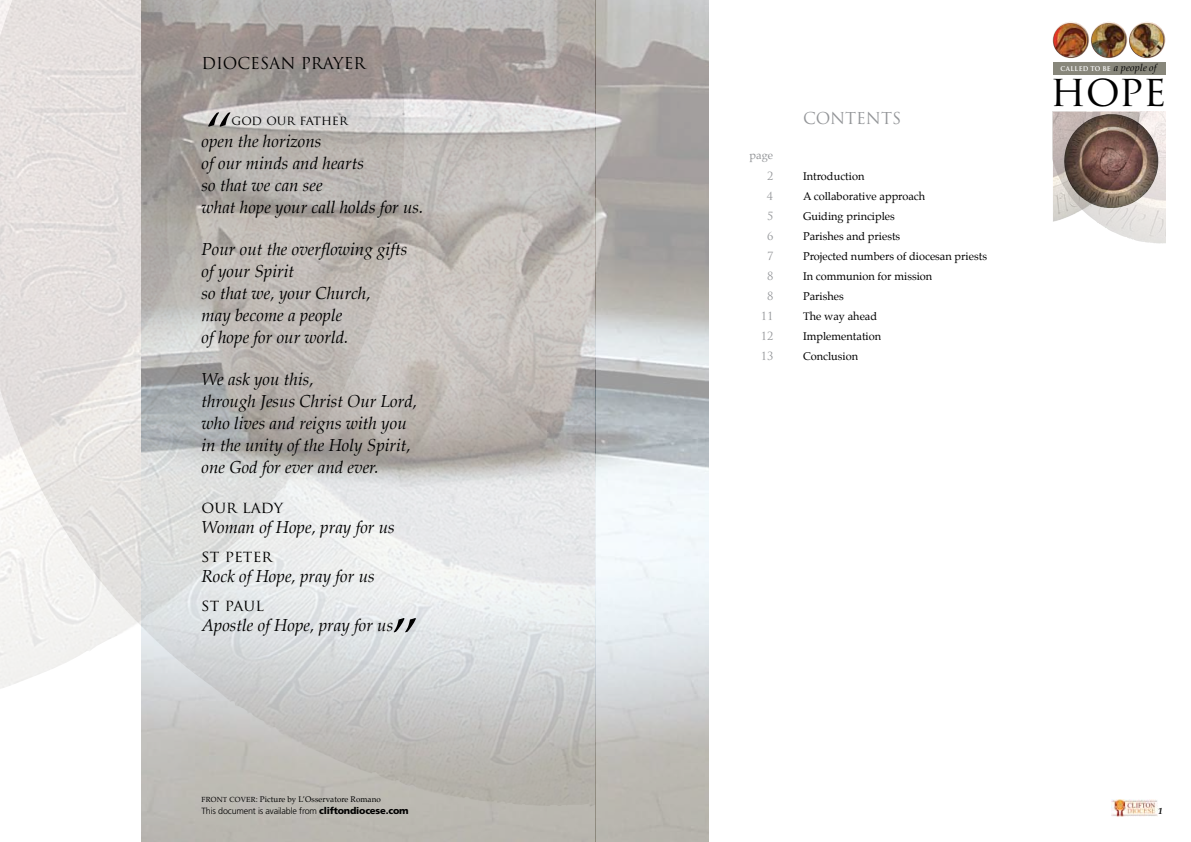
<style>
.page{position:relative;width:1191px;height:842px;background:#fff}
.page>*{position:absolute;margin:0;border:0;box-sizing:border-box;transform-origin:0 0}
.t1{font:italic 60px "Palatino";color:#000}
.t2{font:42.5px "Trajan Pro";color:#000}
.t3{font:italic 17px/22px "Palatino";color:#000}
.t4{font:16px "Trajan Pro";color:#000}
.t5{font:16px "Trajan Pro";color:#939598}
.t6{font:13px "Trajan Pro";color:#000}
.t7{font:11px "Palatino";color:#000}
.t8{font:11px "Trajan Pro";color:#939598}
.t9{font:11px "Palatino";color:#939598}
.t10{font:300 9px "Frutiger";letter-spacing:-.02em;color:#000}
.t11{font:italic 700 9px "Palatino";color:#000}
.t12{font:8px "Palatino";letter-spacing:.01em;color:#000}
.t13{font:700 7.5px "Trajan Pro";letter-spacing:.05em;color:#fff;scale:.9 1}
.s1{font-size:7.2px}
.s2{font-weight:900;font-size:9.5px}
.s3{font-family:"Palatino";font-weight:400;font-style:italic;font-size:10px;color:#000}
</style>
<div class="page">
<img style="left:0;top:0;width:142px;height:807px">
<img style="left:142px;top:0;width:567px;height:842px">
<img style="left:1111px;top:799px;width:46px;height:17px">
<div style="left:1053px;top:62px;width:112px;height:13px;background:#88877b"></div>
<img style="left:1053px;top:112px;width:112px;height:131px">
<img style="left:1061px;top:114px;width:100px;height:94px">
<img style="left:1129px;top:22px;width:36px;height:36px;border-radius:18px">
<img style="left:1129px;top:23px;width:34px;height:34px;border-radius:17px">
<img style="left:1052px;top:22px;width:37px;height:36px;border-radius:18px">
<img style="left:1053px;top:23px;width:34px;height:34px;border-radius:17px">
<img style="left:1090px;top:22px;width:37px;height:36px;border-radius:18px">
<img style="left:1091px;top:23px;width:34px;height:34px;border-radius:17px">
<p class="t4" style="left:202px;top:53px;width:165px">DIOCESAN PRAYER</p>
<h1 class="t1" style="left:202px;top:86px;width:31px">“</h1>
<p class="t6" style="left:232px;top:112px;width:119px">GOD OUR FATHER</p>
<p class="t3" style="left:202px;top:131px;width:223px">open the horizons<br>of our minds and hearts<br>so that we can see<br>what hope your call holds for us.</p>
<p class="t3" style="left:202px;top:239px;width:207px">Pour out the overflowing gifts of your Spirit<br>so that we, your Church,<br>may become a people<br>of hope for our world.</p>
<p class="t3" style="left:202px;top:369px;width:217px">We ask you this,<br>through Jesus Christ Our Lord, who lives and reigns with you in the unity of the Holy Spirit, one God for ever and ever.</p>
<p class="t4" style="left:202px;top:497px;width:84px">OUR LADY</p>
<p class="t3" style="left:202px;top:516px;width:195px">Woman of Hope, pray for us</p>
<p class="t4" style="left:202px;top:546px;width:73px">ST PETER</p>
<p class="t3" style="left:202px;top:565px;width:175px">Rock of Hope, pray for us</p>
<p class="t4" style="left:202px;top:595px;width:64px">ST PAUL</p>
<p class="t3" style="left:202px;top:614px;width:193px">Apostle of Hope, pray for us</p>
<h1 class="t1" style="left:386px;top:592px;width:31px">”</h1>
<p class="t12" style="left:202px;top:792px;width:181px"><span class="s1">Front cover</span>: Picture by L’Osservatore Romano</p>
<p class="t10" style="left:202px;top:806px;width:209px">This document is available from <span class="s2">cliftondiocese.com</span></p>
<p class="t5" style="left:803px;top:108px;width:99px">CONTENTS</p>
<p class="t9" style="left:749px;top:146px;width:25px">page</p>
<p class="t8" style="left:767px;top:169px;width:8px">2</p>
<p class="t7" style="left:803px;top:167px;width:63px">Introduction</p>
<p class="t8" style="left:767px;top:189px;width:8px">4</p>
<p class="t7" style="left:803px;top:187px;width:124px">A collaborative approach</p>
<p class="t8" style="left:767px;top:209px;width:8px">5</p>
<p class="t7" style="left:803px;top:207px;width:93px">Guiding principles</p>
<p class="t8" style="left:767px;top:229px;width:8px">6</p>
<p class="t7" style="left:803px;top:227px;width:99px">Parishes and priests</p>
<p class="t8" style="left:767px;top:249px;width:8px">7</p>
<p class="t7" style="left:803px;top:247px;width:185px">Projected numbers of diocesan priests</p>
<p class="t8" style="left:767px;top:269px;width:8px">8</p>
<p class="t7" style="left:803px;top:267px;width:131px">In communion for mission</p>
<p class="t8" style="left:767px;top:289px;width:8px">8</p>
<p class="t7" style="left:803px;top:287px;width:42px">Parishes</p>
<p class="t8" style="left:761px;top:309px;width:14px">11</p>
<p class="t7" style="left:803px;top:307px;width:76px">The way ahead</p>
<p class="t8" style="left:761px;top:329px;width:14px">12</p>
<p class="t7" style="left:803px;top:327px;width:80px">Implementation</p>
<p class="t8" style="left:761px;top:349px;width:14px">13</p>
<p class="t7" style="left:803px;top:347px;width:57px">Conclusion</p>
<p class="t13" style="left:1060px;top:64px;width:108px">CALLED TO BE <span class="s3">a people of</span></p>
<h2 class="t2" style="left:1050px;top:64px;width:118px">HOPE</h2>
<p class="t11" style="left:1158px;top:804px;width:6px">1</p>
</div>
